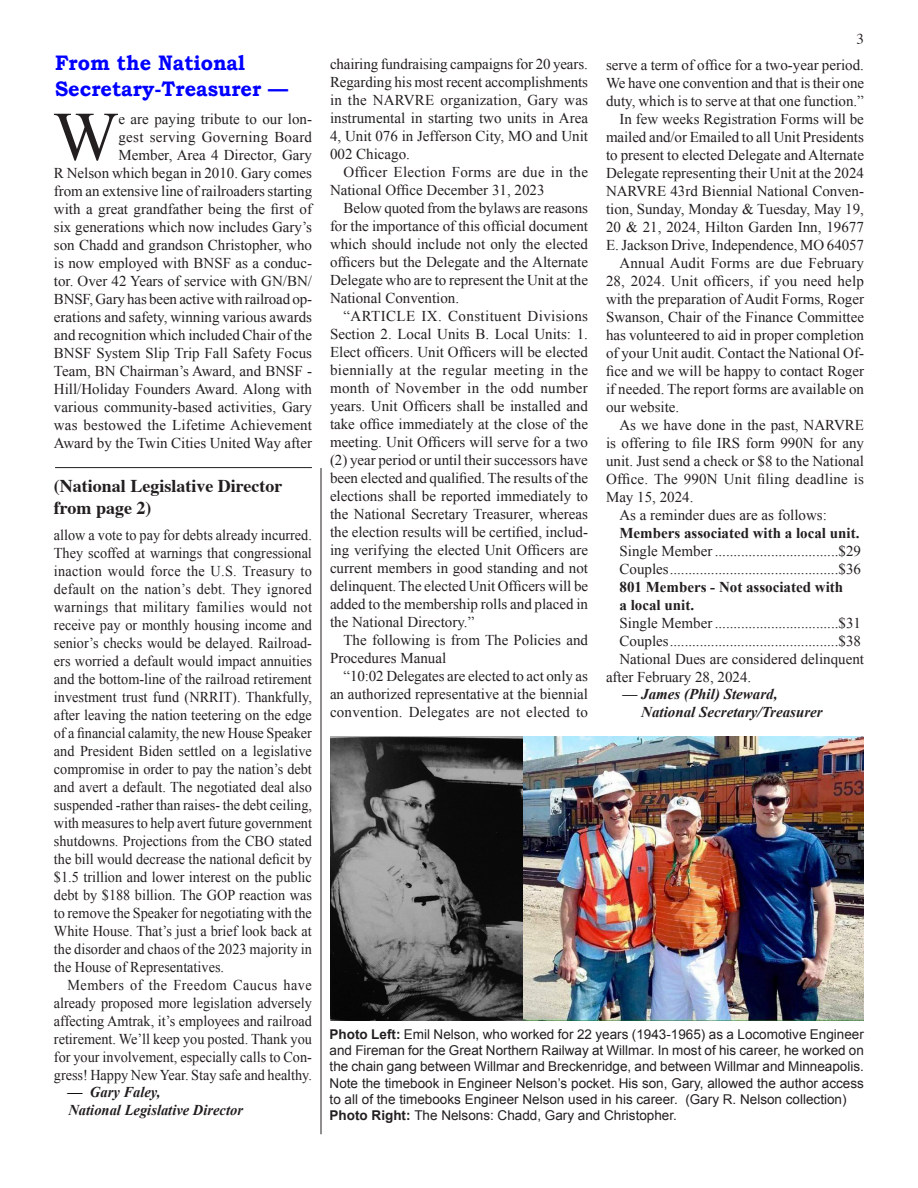
<style>
.page{position:relative;width:918px;height:1188px;background:#fff}
.page>*{position:absolute;margin:0;border:0;box-sizing:border-box;transform-origin:0 0}
.Plain_Text{font:69.3px "Times New Roman";color:#231f20}
.Plain_Text-2{font:700 21px/25.2px "Bookman Old Style";color:#00f;scale:.95 1}
.t1{font:700 18px/21.6px "Times";color:#231f20}
.Plain_Text-3{font:15px/18px "Times New Roman";color:#231f20;text-align:justify}
.Plain_Text-4{font:15px/18px "Times New Roman";color:#231f20;text-align:justify;scale:.95 1}
.Plain_Text-5{font:italic 700 15px "Times New Roman";color:#231f20}
.Plain_Text-6{font:700 15px "Times New Roman";color:#231f20}
.Plain_Text-7{font:15px/18px "Times New Roman";letter-spacing:.02em;color:#231f20}
.t2{font:15px "Times";color:#231f20}
.t3{font:13.5px/16.2px "Arial";color:#231f20;text-align:justify}
.s1{color:#000}
.s2{font-weight:700}
</style>
<div class="page">
<img style="left:330px;top:736px;width:194px;height:284px">
<img style="left:524px;top:736px;width:339px;height:284px">
<hr style="left:55px;top:467px;width:257px;height:1px;background:#231f20">
<hr style="left:321px;top:468px;width:1px;height:666px;background:#231f20">
<p class="Plain_Text-2" style="left:55px;top:50px;width:247px">From the National<br>Secretary-Treasurer —</p>
<p class="Plain_Text" style="left:53px;top:90px;width:67px">W</p>
<p class="Plain_Text-3" style="left:54px;top:109px;width:260px;text-align:right">e are paying tribute to our lon-<br>gest serving Governing Board<br>Member, Area 4 Director, Gary<br>R Nelson which began in 2010. Gary comes from an extensive line of railroaders starting with a great grandfather being the first of six generations which now includes Gary’s son Chadd and grandson Christopher, who is now employed with BNSF as a conduc&shy;tor. Over 42 Years of service with GN/BN/ BNSF, Gary has been active with railroad op&shy;erations and safety, winning various awards and recognition which included Chair of the BNSF System Slip Trip Fall Safety Focus Team, BN Chairman’s Award, and BNSF - Hill/Holiday Founders Award. Along with various community-based activities, Gary was bestowed the Lifetime Achievement Award by the Twin Cities United Way after</p>
<p class="t1" style="left:54px;top:476px;width:230px">(National Legislative Director from page 2)</p>
<p class="Plain_Text-4" style="left:54px;top:526px;width:273px">allow a vote to pay for debts already incurred.<br>They scoffed at warnings that congressional inaction would force the U.S. Treasury to default on the nation’s debt. They ignored warnings that military families would not receive pay or monthly housing income and senior’s checks would be delayed. Railroad&shy;ers worried a default would impact annuities and the bottom-line of the railroad retirement investment trust fund (NRRIT). Thankfully, after leaving the nation teetering on the edge of a financial calamity, the new House Speaker and President Biden settled on a legislative compromise in order to pay the nation’s debt and avert a default. The negotiated deal also suspended -rather than raises- the debt ceiling, with measures to help avert future government shutdowns. Projections from the CBO stated the bill would decrease the national deficit by $1.5 trillion and lower interest on the public debt by $188 billion. The GOP reaction was to remove the Speaker for negotiating with the White House. That’s just a brief look back at the disorder and chaos of the 2023 majority in the House of Representatives.</p>
<p class="Plain_Text-4" style="left:54px;top:976px;width:273px;text-indent:14px">Members of the Freedom Caucus have already proposed more legislation adversely affecting Amtrak, it’s employees and railroad retirement. We’ll keep you posted. Thank you for your involvement, especially calls to Con&shy;gress! Happy New Year. Stay safe and healthy.</p>
<p class="Plain_Text-5" style="left:67px;top:1082px;width:95px"><span class="s1">—</span> Gary Faley,</p>
<p class="Plain_Text-5" style="left:68px;top:1100px;width:176px">National Legislative Director</p>
<p class="Plain_Text-3" style="left:330px;top:55px;width:260px">chairing fundraising campaigns for 20 years.<br>Regarding his most recent accomplishments in the NARVRE organization, Gary was instrumental in starting two units in Area 4, Unit 076 in Jefferson City, MO and Unit 002 Chicago.</p>
<p class="Plain_Text-7" style="left:330px;top:163px;width:260px;text-indent:14px">Officer Election Forms are due in the<br>National Office December 31, 2023</p>
<p class="Plain_Text-3" style="left:330px;top:199px;width:260px;text-indent:14px">Below quoted from the bylaws are reasons for the importance of this official document which should include not only the elected officers but the Delegate and the Alternate Delegate who are to represent the Unit at the National Convention.</p>
<p class="Plain_Text-3" style="left:330px;top:307px;width:260px;text-indent:14px">“ARTICLE IX. Constituent Divisions Section 2. Local Units B. Local Units: 1.<br>Elect officers. Unit Officers will be elected biennially at the regular meeting in the month of November in the odd number years. Unit Officers shall be installed and take office immediately at the close of the meeting. Unit Officers will serve for a two (2) year period or until their successors have been elected and qualified. The results of the elections shall be reported immediately to the National Secretary Treasurer, whereas the election results will be certified, includ&shy;ing verifying the elected Unit Officers are current members in good standing and not delinquent. The elected Unit Officers will be added to the membership rolls and placed in the National Directory.”</p>
<p class="Plain_Text-3" style="left:330px;top:631px;width:260px;text-indent:14px">The following is from The Policies and<br>Procedures Manual</p>
<p class="Plain_Text-3" style="left:330px;top:667px;width:260px;text-indent:14px">“10:02 Delegates are elected to act only as an authorized representative at the biennial convention. Delegates are not elected to</p>
<p class="t2" style="left:856px;top:25px;width:9px">3</p>
<p class="Plain_Text-3" style="left:606px;top:56px;width:260px">serve a term of office for a two-year period.<br>We have one convention and that is their one duty, which is to serve at that one function.”</p>
<p class="Plain_Text-3" style="left:606px;top:110px;width:260px;text-indent:14px">In few weeks Registration Forms will be mailed and/or Emailed to all Unit Presidents to present to elected Delegate and Alternate Delegate representing their Unit at the 2024<br>NARVRE 43rd Biennial National Conven&shy;tion, Sunday, Monday &amp; Tuesday, May 19, 20 &amp; 21, 2024, Hilton Garden Inn, 19677<br>E. Jackson Drive, Independence, MO 64057</p>
<p class="Plain_Text-3" style="left:606px;top:254px;width:260px;text-indent:14px">Annual Audit Forms are due February 28, 2024. Unit officers, if you need help with the preparation of Audit Forms, Roger Swanson, Chair of the Finance Committee has volunteered to aid in proper completion of your Unit audit. Contact the National Of&shy;fice and we will be happy to contact Roger if needed. The report forms are available on our website.</p>
<p class="Plain_Text-3" style="left:606px;top:416px;width:260px;text-indent:14px">As we have done in the past, NARVRE is offering to file IRS form 990N for any unit. Just send a check or $8 to the National Office. The 990N Unit filing deadline is May 15, 2024.</p>
<p class="Plain_Text-3" style="left:620px;top:506px;width:209px">As a reminder dues are as follows:</p>
<p class="Plain_Text-6" style="left:620px;top:523px;width:241px">Members associated with a local unit.</p>
<p class="Plain_Text-3" style="left:620px;top:542px;width:243px">Single Member .................................$29</p>
<p class="Plain_Text-3" style="left:620px;top:560px;width:243px">Couples.............................................$36</p>
<p class="Plain_Text-6" style="left:620px;top:577px;width:225px">801 Members - Not associated with</p>
<p class="Plain_Text-6" style="left:620px;top:595px;width:76px">a local unit.</p>
<p class="Plain_Text-3" style="left:620px;top:614px;width:243px">Single Member .................................$31</p>
<p class="Plain_Text-3" style="left:620px;top:632px;width:243px">Couples.............................................$38</p>
<p class="Plain_Text-3" style="left:606px;top:650px;width:260px;text-indent:14px">National Dues are considered delinquent after February 28, 2024.</p>
<p class="Plain_Text-5" style="left:622px;top:684px;width:157px">— James (Phil) Steward,</p>
<p class="Plain_Text-5" style="left:641px;top:702px;width:183px">National Secretary/Treasurer</p>
<p class="t3" style="left:330px;top:1026px;width:536px"><span class="s2">Photo Left:</span> Emil Nelson, who worked for 22 years (1943-1965) as a Locomotive Engineer and Fireman for the Great Northern Railway at Willmar. In most of his career, he worked on the chain gang between Willmar and Breckenridge, and between Willmar and Minneapolis.<br>Note the timebook in Engineer Nelson’s pocket. His son, Gary, allowed the author access to all of the timebooks Engineer Nelson used in his career. (Gary R. Nelson collection)</p>
<p class="t3" style="left:330px;top:1107px;width:349px"><span class="s2">Photo Right:</span> The Nelsons: Chadd, Gary and Christopher.</p>
</div>
